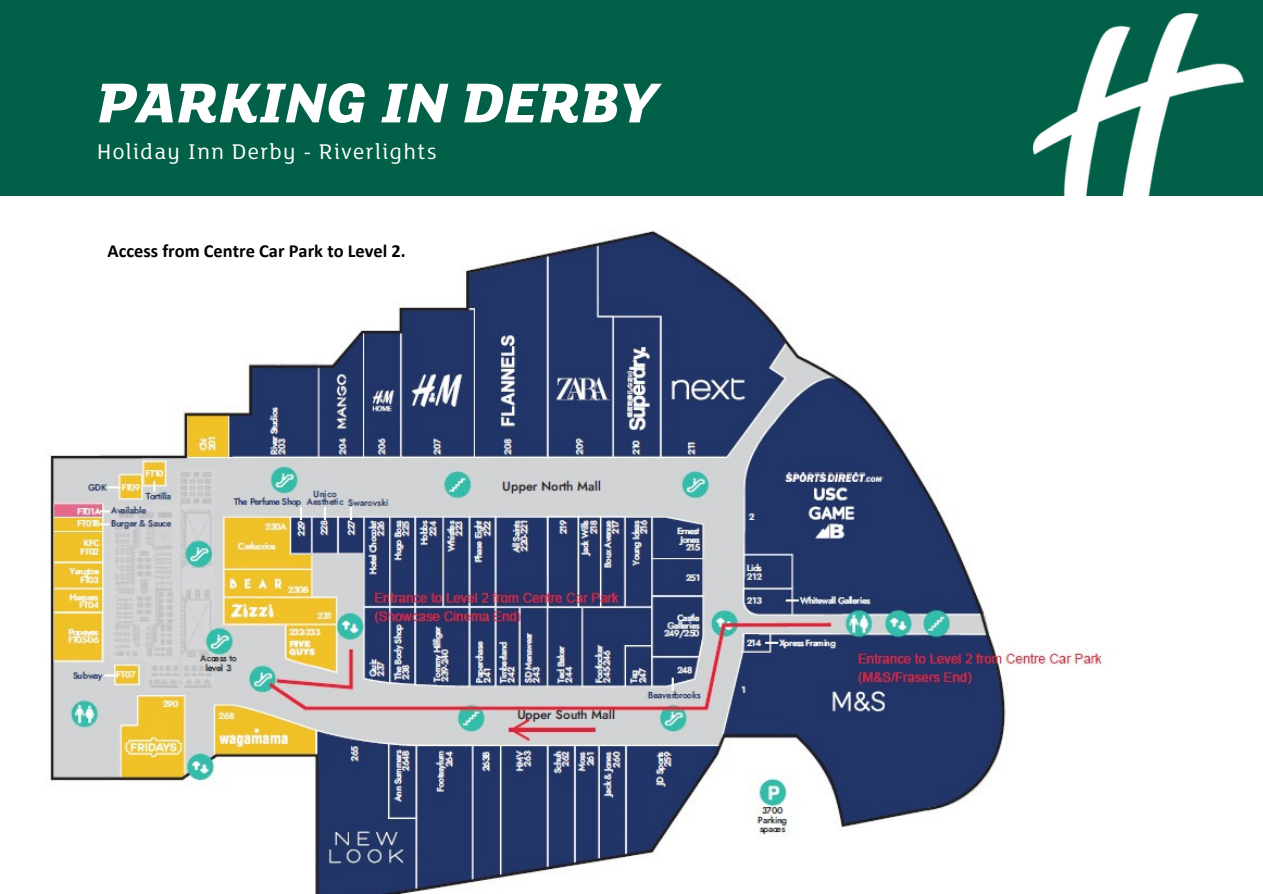
<style>
.page{position:relative;width:1263px;height:894px;background:#fff}
.page>*{position:absolute;margin:0;border:0;box-sizing:border-box;transform-origin:0 0}
.t1{font:italic 800 61.05px "FS Lola Web";color:#fff}
.t2{font:23.1px "FS Lola";letter-spacing:.06em;color:#fff}
.t3{font:700 18.45px "Calibri";color:#000}
</style>
<div class="page">
<div style="left:0;top:0;width:1262px;height:209px;background:#026048"></div>
<img style="left:1033px;top:14px;width:210px;height:182px">
<img style="left:0;top:196px;width:1262px;height:697px">
<h1 class="t1" style="left:97px;top:70px;width:560px">PARKING IN DERBY</h1>
<p class="t2" style="left:97px;top:142px;width:341px">Holiday Inn Derby - Riverlights</p>
<p class="t3" style="left:108px;top:243px;width:300px">Access from Centre Car Park to Level 2.</p>
</div>
